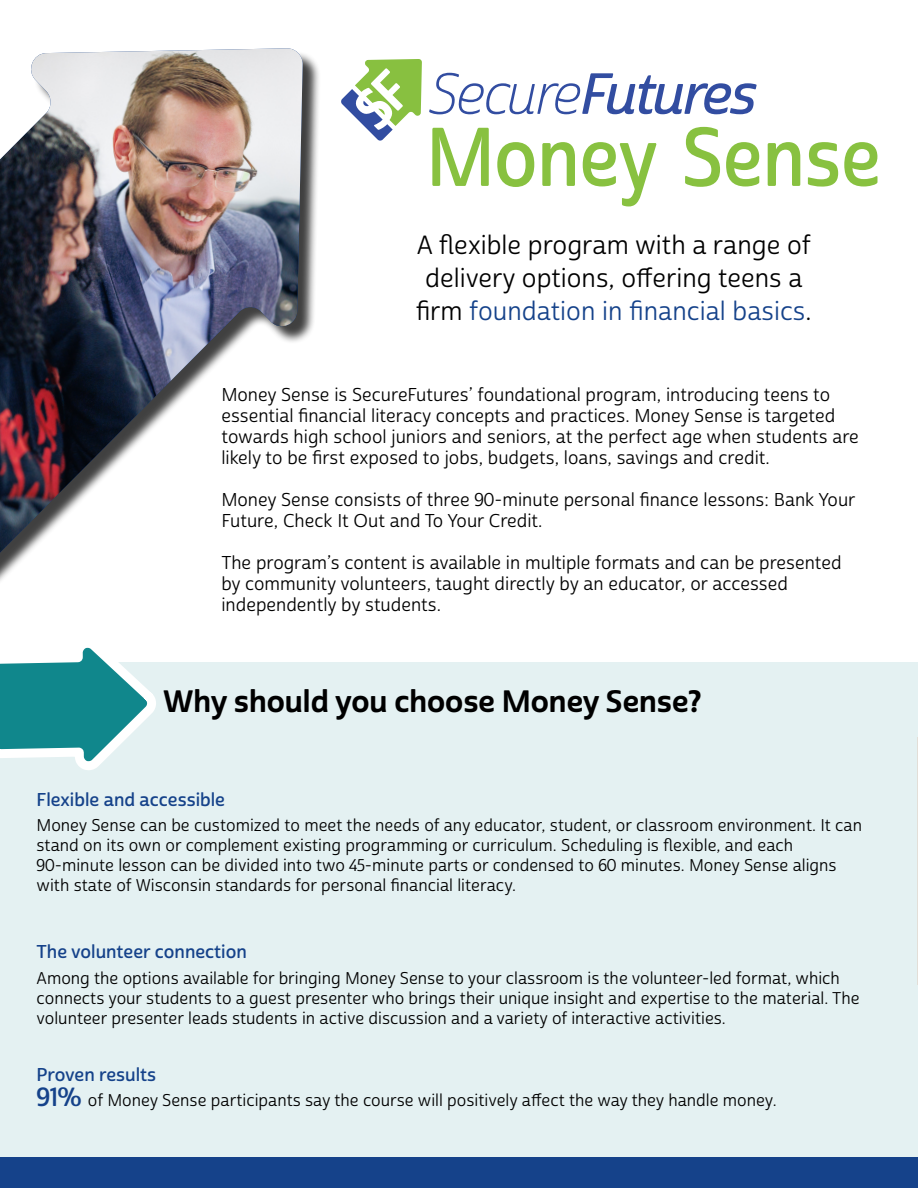
<style>
.page{position:relative;width:918px;height:1188px;background:#fff}
.page>*{position:absolute;margin:0;border:0;box-sizing:border-box;transform-origin:0 0}
.t1{font:30px "Cabrito Sans Nor Bol";color:#000}
.t2{font:25.5px/33px "Cabrito Sans Nor Reg";color:#000;text-align:center}
.t3{font:18px/21px "Cabrito Sans Nor Reg";color:#000}
.t4{font:18px "Cabrito Sans Nor Dem";color:#15428a}
.t5{font:16.5px/19.8px "Cabrito Sans Nor Reg";color:#000}
.s1{color:#15428a}
.s2{font-family:"Cabrito Sans Nor Dem";font-size:25.5px;color:#15428a}
</style>
<div class="page">
<svg style="left:432px;top:128px;width:57px;height:58px"></svg>
<svg style="left:497px;top:142px;width:37px;height:45px"></svg>
<svg style="left:542px;top:142px;width:33px;height:44px"></svg>
<svg style="left:583px;top:142px;width:74px;height:64px"></svg>
<svg style="left:685px;top:127px;width:35px;height:60px"></svg>
<svg style="left:726px;top:142px;width:33px;height:44px"></svg>
<svg style="left:768px;top:142px;width:32px;height:44px"></svg>
<svg style="left:808px;top:142px;width:30px;height:45px"></svg>
<svg style="left:844px;top:142px;width:33px;height:44px"></svg>
<svg style="left:429px;top:73px;width:328px;height:41px"></svg>
<svg style="left:341px;top:59px;width:81px;height:82px"></svg>
<div style="left:0;top:663px;width:918px;height:495px;background:#e4f1f2"></div>
<div style="left:0;top:1158px;width:918px;height:30px;background:#15428a"></div>
<div style="left:0;top:51px;width:321px;height:683px;background:#000;opacity:.75"></div>
<svg style="left:163px;top:553px;width:140px;height:164px"></svg>
<img style="left:163px;top:48px;width:140px;height:505px">
<img style="left:0;top:50px;width:163px;height:720px">
<h2 class="t2" style="left:416px;top:229px;width:397px">A flexible program with a range of delivery options, offering teens a firm <span class="s1">foundation in financial basics</span>.</h2>
<p class="t3" style="left:221px;top:385px;width:639px">Money Sense is SecureFutures’ foundational program, introducing teens to essential financial literacy concepts and practices. Money Sense is targeted towards high school juniors and seniors, at the perfect age when students are likely to be first exposed to jobs, budgets, loans, savings and credit.</p>
<p class="t3" style="left:221px;top:490px;width:636px">Money Sense consists of three 90-minute personal finance lessons: Bank Your<br>Future, Check It Out and To Your Credit.</p>
<p class="t3" style="left:221px;top:553px;width:622px">The program’s content is available in multiple formats and can be presented by community volunteers, taught directly by an educator, or accessed independently by students.</p>
<h1 class="t1" style="left:163px;top:682px;width:540px">Why should you choose Money Sense?</h1>
<p class="t4" style="left:37px;top:788px;width:190px">Flexible and accessible</p>
<p class="t5" style="left:37px;top:816px;width:827px">Money Sense can be customized to meet the needs of any educator, student, or classroom environment. It can stand on its own or complement existing programming or curriculum. Scheduling is flexible, and each 90-minute lesson can be divided into two 45-minute parts or condensed to 60 minutes. Money Sense aligns with state of Wisconsin standards for personal financial literacy.</p>
<p class="t4" style="left:37px;top:941px;width:212px">The volunteer connection</p>
<p class="t5" style="left:37px;top:969px;width:825px">Among the options available for bringing Money Sense to your classroom is the volunteer-led format, which connects your students to a guest presenter who brings their unique insight and expertise to the material. The volunteer presenter leads students in active discussion and a variety of interactive activities.</p>
<p class="t4" style="left:37px;top:1064px;width:121px">Proven results</p>
<p class="t5" style="left:37px;top:1091px;width:742px"><span class="s2">91%</span> of Money Sense participants say the course will positively affect the way they handle money.</p>
</div>
